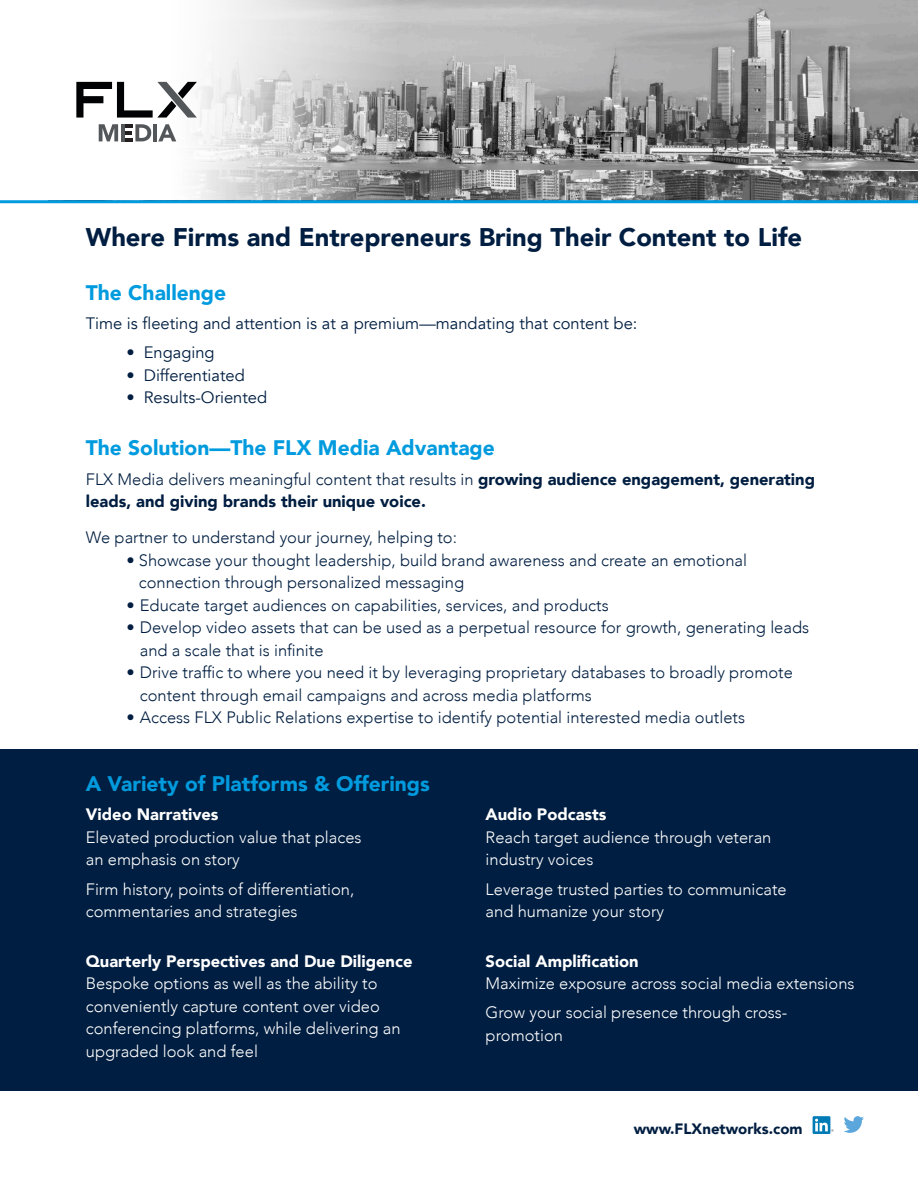
<style>
.page{position:relative;width:918px;height:1188px;background:#fff}
.page>*{position:absolute;margin:0;border:0;box-sizing:border-box;transform-origin:0 0}
.t1{font:900 25.5px "Avenir";color:#001e41}
.t2{font:900 21px "Avenir";color:#009bde}
.t3{font:300 16.5px/22.5px "Avenir";color:#001e41}
.t4{font:300 16.5px/22.5px "Avenir";color:#fff}
.t5{font:900 16.5px/22.5px "Avenir";color:#001e41}
.t6{font:16.5px "Avenir";color:#001e41}
.t7{font:900 16.5px "Avenir";color:#fff}
.t8{font:900 15px "Avenir";color:#001e41}
.s1{font-weight:300}
</style>
<div class="page">
<div style="left:0;top:750px;width:918px;height:341px;background:#001e41"></div>
<svg style="left:0;top:0;width:918px;height:203px"></svg>
<svg style="left:0;top:0;width:398px;height:200px"></svg>
<svg style="left:76px;top:82px;width:121px;height:36px"></svg>
<svg style="left:99px;top:124px;width:19px;height:17px"></svg>
<hr style="left:153px;top:124px;width:4px;height:17px;background:#54575a">
<svg style="left:158px;top:124px;width:18px;height:17px"></svg>
<hr style="left:121px;top:124px;width:4px;height:17px;background:#54575a">
<svg style="left:125px;top:124px;width:26px;height:17px"></svg>
<div style="left:813px;top:1116px;width:17px;height:18px;background:#007bb6"></div>
<svg style="left:815px;top:1119px;width:19px;height:13px"></svg>
<svg style="left:844px;top:1116px;width:20px;height:17px"></svg>
<p class="t1" style="left:86px;top:215px;width:718px">Where Firms and Entrepreneurs Bring Their Content to Life</p>
<p class="t2" style="left:86px;top:274px;width:142px">The Challenge</p>
<p class="t6" style="left:86px;top:313px;width:553px">Time is fleeting and attention is at a premium—mandating that content be:</p>
<p class="t6" style="left:126px;top:343px;width:90px">• Engaging</p>
<p class="t6" style="left:126px;top:365px;width:120px">• Differentiated</p>
<p class="t6" style="left:126px;top:388px;width:142px">• Results-Oriented</p>
<p class="t2" style="left:86px;top:430px;width:411px">The Solution—The FLX Media Advantage</p>
<p class="t5" style="left:86px;top:467px;width:731px"><span class="s1">FLX Media delivers meaningful content that results in</span> growing audience engagement, generating leads, and giving brands their unique voice.</p>
<p class="t3" style="left:86px;top:526px;width:373px">We partner to understand your journey, helping to:</p>
<p class="t3" style="left:139px;top:549px;width:610px;text-indent:-13px">• Showcase your thought leadership, build brand awareness and create an emotional connection through personalized messaging</p>
<p class="t3" style="left:126px;top:594px;width:484px">• Educate target audiences on capabilities, services, and products</p>
<p class="t3" style="left:140px;top:616px;width:671px;text-indent:-14px">• Develop video assets that can be used as a perpetual resource for growth, generating leads and a scale that is infinite</p>
<p class="t3" style="left:140px;top:661px;width:655px;text-indent:-14px">• Drive traffic to where you need it by leveraging proprietary databases to broadly promote content through email campaigns and across media platforms</p>
<p class="t3" style="left:126px;top:706px;width:620px">• Access FLX Public Relations expertise to identify potential interested media outlets</p>
<p class="t2" style="left:86px;top:766px;width:346px">A Variety of Platforms &amp; Offerings</p>
<p class="t7" style="left:86px;top:801px;width:134px">Video Narratives</p>
<p class="t4" style="left:86px;top:826px;width:277px">Elevated production value that places an emphasis on story</p>
<p class="t4" style="left:86px;top:878px;width:270px">Firm history, points of differentiation, commentaries and strategies</p>
<p class="t7" style="left:86px;top:947px;width:328px">Quarterly Perspectives and Due Diligence</p>
<p class="t4" style="left:86px;top:972px;width:316px">Bespoke options as well as the ability to conveniently capture content over video conferencing platforms, while delivering an upgraded look and feel</p>
<p class="t7" style="left:486px;top:801px;width:122px">Audio Podcasts</p>
<p class="t4" style="left:486px;top:826px;width:287px">Reach target audience through veteran industry voices</p>
<p class="t4" style="left:486px;top:878px;width:303px">Leverage trusted parties to communicate and humanize your story</p>
<p class="t7" style="left:486px;top:947px;width:155px">Social Amplification</p>
<p class="t4" style="left:486px;top:972px;width:370px">Maximize exposure across social media extensions</p>
<p class="t4" style="left:486px;top:1002px;width:303px">Grow your social presence through cross&shy;promotion</p>
<p class="t8" style="left:634px;top:1116px;width:170px">www.FLXnetworks.com</p>
</div>
